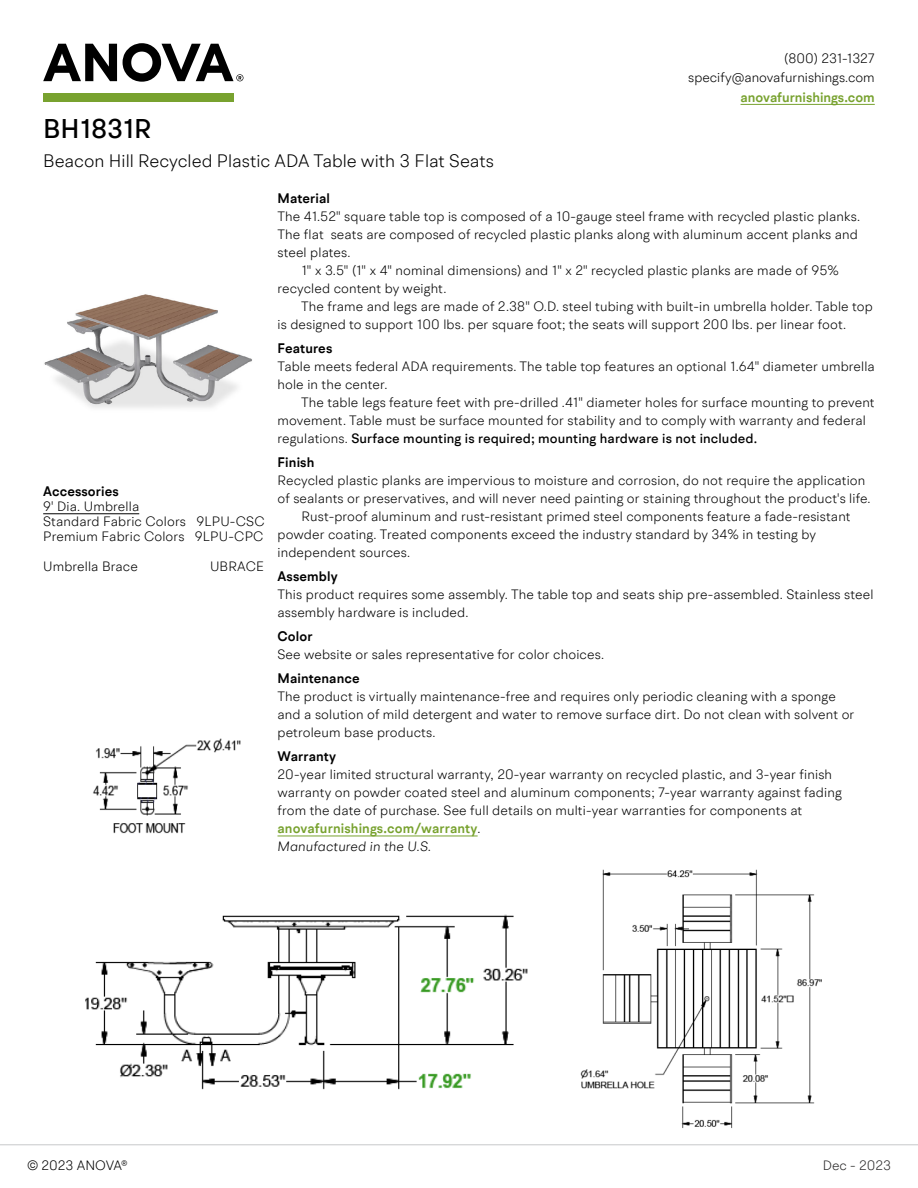
<style>
.page{position:relative;width:918px;height:1188px;background:#fff}
.page>*{position:absolute;margin:0;border:0;box-sizing:border-box;transform-origin:0 0}
.t1{font:500 27px "BR Hendrix";color:#000}
.t2{font:300 18px "BR Hendrix";color:#000}
.t3{font:300 13.5px/18px "BR Hendrix";letter-spacing:.01em;color:#000}
.t4{font:600 13.5px "BR Hendrix";letter-spacing:.01em;color:#000}
.t5{font:600 13.5px "BR Hendrix";color:#78a22f}
.t6{font:300 13.5px "BR Hendrix";color:#292829}
.s1{font-weight:500}
.s2{font-weight:600;color:#78a22f}
.s3{font-style:italic}
</style>
<div class="page">
<svg style="left:43px;top:44px;width:74px;height:37px"></svg>
<svg style="left:123px;top:43px;width:120px;height:39px"></svg>
<div style="left:43px;top:94px;width:191px;height:8px;background:#78a22f"></div>
<hr style="left:0;top:1145px;width:918px;height:1px;background:#c7c8ca">
<hr style="left:741px;top:104px;width:134px;height:1px;background:#78a22f">
<hr style="left:278px;top:836px;width:200px;height:1px;background:#78a22f">
<hr style="left:43px;top:513px;width:96px;height:1px;background:#000">
<img style="left:44px;top:294px;width:208px;height:114px">
<img style="left:93px;top:738px;width:148px;height:96px">
<img style="left:85px;top:869px;width:737px;height:259px">
<p class="t3" style="left:688px;top:48px;width:188px;line-height:19.5px;text-align:right">(800) 231-1327 specify@anovafurnishings.com</p>
<p class="t5" style="left:741px;top:89px;width:136px">anovafurnishings.com</p>
<h1 class="t1" style="left:43px;top:112px;width:110px">BH1831R</h1>
<h2 class="t2" style="left:43px;top:149px;width:452px">Beacon Hill Recycled Plastic ADA Table with 3 Flat Seats</h2>
<p class="t4" style="left:278px;top:190px;width:54px">Material</p>
<p class="t3" style="left:278px;top:208px;width:584px">The 41.52" square table top is composed of a 10-gauge steel frame with recycled plastic planks.</p>
<p class="t3" style="left:278px;top:226px;width:582px">The flat seats are composed of recycled plastic planks along with aluminum accent planks and</p>
<p class="t3" style="left:278px;top:244px;width:75px">steel plates.</p>
<p class="t3" style="left:302px;top:262px;width:539px">1" x 3.5" (1" x 4" nominal dimensions) and 1" x 2" recycled plastic planks are made of 95%</p>
<p class="t3" style="left:278px;top:280px;width:171px">recycled content by weight.</p>
<p class="t3" style="left:301px;top:298px;width:573px">The frame and legs are made of 2.38" O.D. steel tubing with built-in umbrella holder. Table top</p>
<p class="t3" style="left:278px;top:316px;width:570px">is designed to support 100 lbs. per square foot; the seats will support 200 lbs. per linear foot.</p>
<p class="t4" style="left:278px;top:340px;width:56px">Features</p>
<p class="t3" style="left:278px;top:358px;width:599px">Table meets federal ADA requirements. The table top features an optional 1.64" diameter umbrella hole in the center.</p>
<p class="t3" style="left:278px;top:394px;width:599px;text-indent:24px">The table legs feature feet with pre-drilled .41" diameter holes for surface mounting to prevent movement. Table must be surface mounted for stability and to comply with warranty and federal regulations. <span class="s1">Surface mounting is required; mounting hardware is not included.</span></p>
<p class="t4" style="left:278px;top:454px;width:38px">Finish</p>
<p class="t3" style="left:278px;top:471px;width:589px">Recycled plastic planks are impervious to moisture and corrosion, do not require the application</p>
<p class="t3" style="left:278px;top:489px;width:595px">of sealants or preservatives, and will never need painting or staining throughout the product's life.</p>
<p class="t3" style="left:302px;top:507px;width:551px">Rust-proof aluminum and rust-resistant primed steel components feature a fade-resistant</p>
<p class="t3" style="left:278px;top:525px;width:540px">powder coating. Treated components exceed the industry standard by 34% in testing by</p>
<p class="t3" style="left:278px;top:543px;width:134px">independent sources.</p>
<p class="t4" style="left:278px;top:568px;width:62px">Assembly</p>
<p class="t3" style="left:278px;top:585px;width:598px">This product requires some assembly. The table top and seats ship pre-assembled. Stainless steel assembly hardware is included.</p>
<p class="t4" style="left:278px;top:628px;width:37px">Color</p>
<p class="t3" style="left:278px;top:645px;width:328px">See website or sales representative for color choices.</p>
<p class="t4" style="left:278px;top:670px;width:84px">Maintenance</p>
<p class="t3" style="left:278px;top:687px;width:578px">The product is virtually maintenance-free and requires only periodic cleaning with a sponge and a solution of mild detergent and water to remove surface dirt. Do not clean with solvent or petroleum base products.</p>
<p class="t4" style="left:278px;top:748px;width:60px">Warranty</p>
<p class="t3" style="left:278px;top:765px;width:566px">20-year limited structural warranty, 20-year warranty on recycled plastic, and 3-year finish warranty on powder coated steel and aluminum components; 7-year warranty against fading from the date of purchase. See full details on multi-year warranties for components at <span class="s2">anovafurnishings.com/warranty</span>.<br><span class="s3">Manufactured in the U.S.</span></p>
<p class="t4" style="left:43px;top:483px;width:77px">Accessories</p>
<p class="t3" style="left:43px;top:499px;width:223px;line-height:15px">9' Dia. Umbrella<br>Standard Fabric Colors 9LPU-CSC<br>Premium Fabric Colors 9LPU-CPC</p>
<p class="t3" style="left:43px;top:557px;width:96px">Umbrella Brace</p>
<p class="t3" style="left:210px;top:557px;width:56px">UBRACE</p>
<p class="t3" style="left:27px;top:1156px;width:102px">© 2023 ANOVA®</p>
<p class="t6" style="left:823px;top:1157px;width:70px">Dec - 2023</p>
</div>
